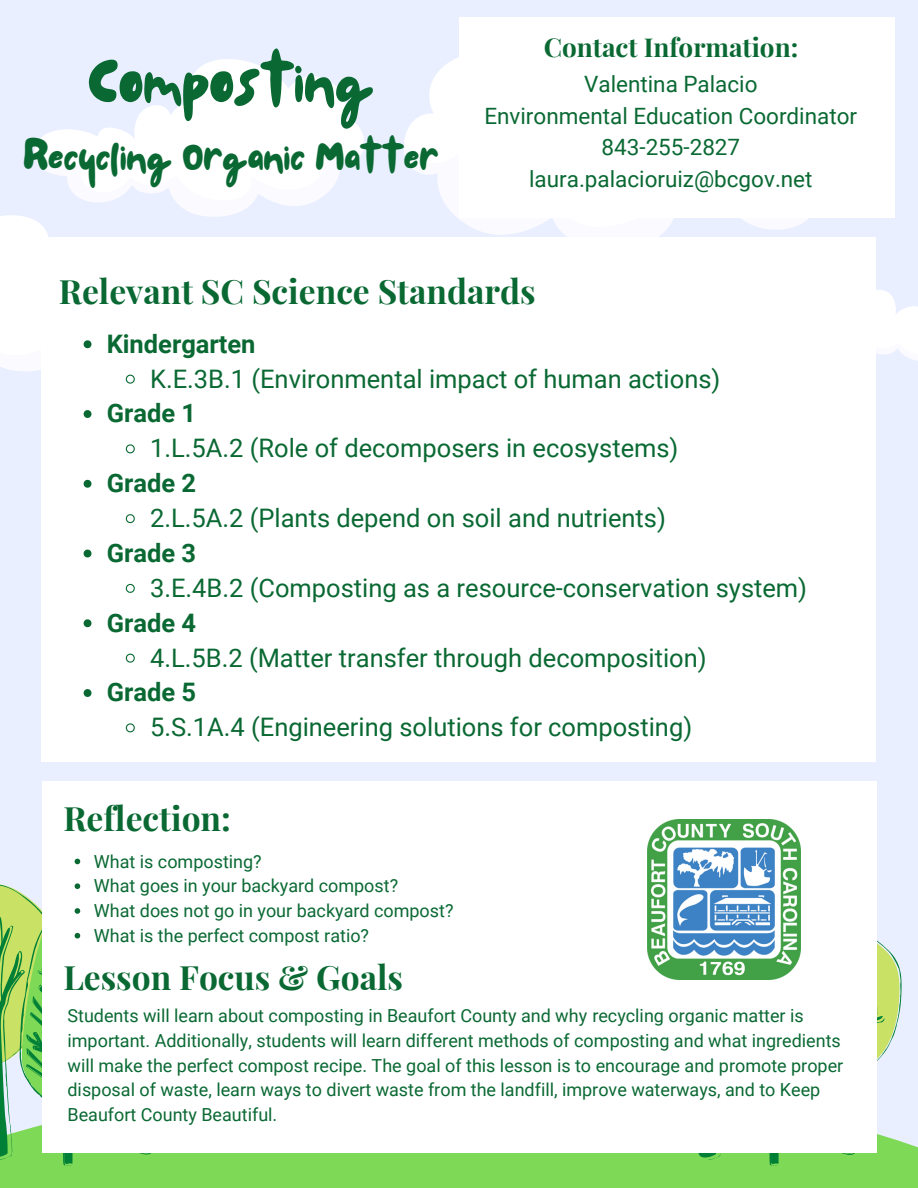
<style>
.page{position:relative;width:918px;height:1188px;background:#e9efff}
.page>*{position:absolute;margin:0;border:0;box-sizing:border-box;transform-origin:0 0}
.t1{font:64.5px "NF Lepetitcochon Regular";color:#0a6933}
.t2{font:42px "NF Lepetitcochon Regular";color:#0a6933}
.t3{font:700 33.6px "Playfair Display";color:#0a6933}
.t4{font:700 26.1px "Playfair Display";color:#0a6933}
.t5{font:25.5px "Roboto";color:#0a6933}
.t6{font:700 25.5px "Roboto";color:#0a6933}
.t7{font:22.5px/31.5px "Roboto";color:#0a6933;text-align:center}
.t8{font:18px/24.8px "Roboto";color:#0a6933}
</style>
<div class="page">
<div style="left:0;top:1078px;width:918px;height:110px;background:#7ed957"></div>
<svg style="left:629px;top:940px;width:272px;height:226px"></svg>
<svg style="left:43px;top:59px;width:320px;height:78px"></svg>
<svg style="left:876px;top:290px;width:42px;height:71px"></svg>
<svg style="left:405px;top:57px;width:54px;height:80px;fill:#fff"></svg>
<svg style="left:486px;top:217px;width:381px;height:20px"></svg>
<div style="left:41px;top:237px;width:835px;height:524px;background:#fff"></div>
<div style="left:459px;top:17px;width:435px;height:200px;background:#fff"></div>
<svg style="left:0;top:137px;width:486px;height:247px"></svg>
<svg style="left:84px;top:410px;width:7px;height:8px"></svg>
<svg style="left:125px;top:444px;width:10px;height:10px"></svg>
<svg style="left:84px;top:480px;width:7px;height:8px"></svg>
<svg style="left:125px;top:514px;width:10px;height:10px"></svg>
<svg style="left:84px;top:550px;width:7px;height:7px"></svg>
<svg style="left:125px;top:583px;width:10px;height:10px"></svg>
<svg style="left:84px;top:619px;width:7px;height:8px"></svg>
<svg style="left:125px;top:653px;width:10px;height:10px"></svg>
<svg style="left:84px;top:689px;width:7px;height:8px"></svg>
<svg style="left:125px;top:723px;width:10px;height:10px"></svg>
<div style="left:42px;top:781px;width:835px;height:371px;background:#fff"></div>
<img style="left:648px;top:819px;width:153px;height:161px">
<svg style="left:75px;top:859px;width:5px;height:5px"></svg>
<svg style="left:0;top:883px;width:200px;height:283px"></svg>
<p class="t1" style="left:88px;top:36px;width:287px">Composting</p>
<p class="t2" style="left:23px;top:126px;width:416px">Recycling Organic Matter</p>
<h5 class="t4" style="left:544px;top:29px;width:256px">Contact Information:</h5>
<h3 class="t7" style="left:484px;top:69px;width:374px">Valentina Palacio<br>Environmental Education Coordinator<br>843-255-2827 laura.palacioruiz@bcgov.net</h3>
<p class="t3" style="left:59px;top:267px;width:478px">Relevant SC Science Standards</p>
<h1 class="t6" style="left:107px;top:329px;width:150px">Kindergarten</h1>
<p class="t5" style="left:150px;top:364px;width:572px">K.E.3B.1 (Environmental impact of human actions)</p>
<p class="t6" style="left:107px;top:399px;width:91px">Grade 1</p>
<p class="t5" style="left:150px;top:434px;width:530px">1.L.5A.2 (Role of decomposers in ecosystems)</p>
<p class="t6" style="left:107px;top:469px;width:91px">Grade 2</p>
<h2 class="t5" style="left:150px;top:503px;width:517px">2.L.5A.2 (Plants depend on soil and nutrients)</h2>
<p class="t6" style="left:107px;top:538px;width:91px">Grade 3</p>
<p class="t5" style="left:150px;top:573px;width:659px">3.E.4B.2 (Composting as a resource-conservation system)</p>
<p class="t6" style="left:107px;top:608px;width:91px">Grade 4</p>
<p class="t5" style="left:150px;top:643px;width:558px">4.L.5B.2 (Matter transfer through decomposition)</p>
<p class="t6" style="left:107px;top:678px;width:91px">Grade 5</p>
<p class="t5" style="left:150px;top:713px;width:544px">5.S.1A.4 (Engineering solutions for composting)</p>
<p class="t3" style="left:63px;top:794px;width:169px">Reflection:</p>
<p class="t8" style="left:94px;top:849px;width:169px">What is composting?</p>
<p class="t8" style="left:94px;top:874px;width:306px">What goes in your backyard compost?</p>
<p class="t8" style="left:94px;top:899px;width:361px">What does not go in your backyard compost?</p>
<p class="t8" style="left:94px;top:923px;width:277px">What is the perfect compost ratio?</p>
<p class="t3" style="left:63px;top:953px;width:341px">Lesson Focus &amp; Goals</p>
<p class="t8" style="left:68px;top:1004px;width:777px">Students will learn about composting in Beaufort County and why recycling organic matter is important. Additionally, students will learn different methods of composting and what ingredients will make the perfect compost recipe. The goal of this lesson is to encourage and promote proper disposal of waste, learn ways to divert waste from the landfill, improve waterways, and to Keep Beaufort County Beautiful.</p>
</div>
